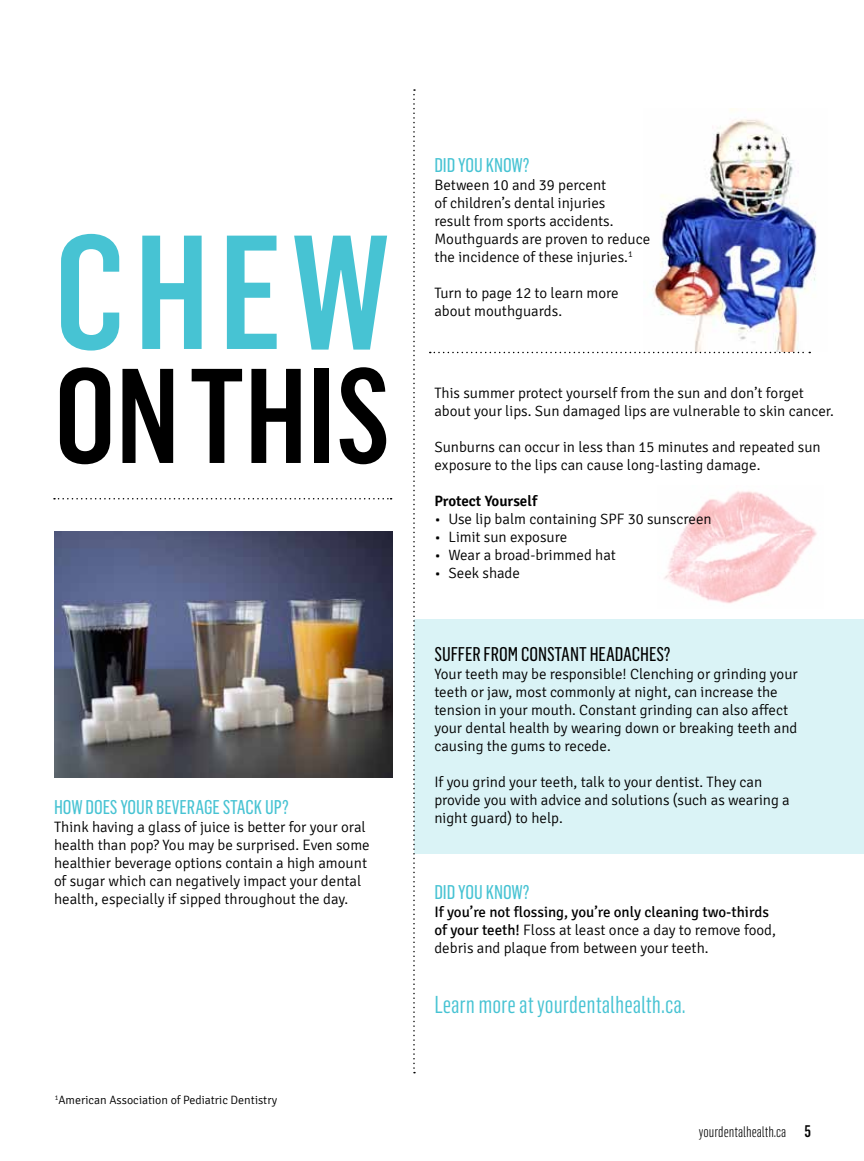
<style>
.page{position:relative;width:864px;height:1161px;background:#fff}
.page>*{position:absolute;margin:0;border:0;box-sizing:border-box;transform-origin:0 0}
.t1{font:500 159px "Flama Condensed";color:#47c3d3}
.t2{font:500 132px "Flama Condensed";color:#000}
.t3{font:24px "Flama Condensed";color:#47c3d3}
.t4{font:19.5px "Flama Condensed Basic";color:#47c3d3}
.t5{font:19.5px "Flama Condensed Basic";color:#000}
.t6{font:300 15px/18px "Signika";color:#000}
.t7{font:300 15px "Flama Condensed";color:#000}
.t8{font:600 15px "Signika";color:#000}
.t9{font:300 12px "Signika";color:#000}
.s1{font-weight:400}
.s2{font-weight:500;font-size:16.5px}
</style>
<div class="page">
<img style="left:650px;top:109px;width:167px;height:242px">
<div style="left:414px;top:619px;width:450px;height:235px;background:#daf3f6"></div>
<img style="left:664px;top:491px;width:153px;height:113px">
<svg style="left:413px;top:89px;width:2px;height:984px"></svg>
<svg style="left:54px;top:498px;width:338px;height:2px"></svg>
<img style="left:55px;top:531px;width:338px;height:247px">
<svg style="left:430px;top:352px;width:380px;height:1px"></svg>
<h1 class="t1" style="left:54px;top:192px;width:163px">CHEW</h1>
<h2 class="t2" style="left:54px;top:333px;width:237px">ON THIS</h2>
<h3 class="t4" style="left:54px;top:795px;width:236px">HOW DOES YOUR BEVERAGE STACK UP?</h3>
<p class="t6" style="left:54px;top:819px;width:317px">Think having a glass of juice is better for your oral health than pop? You may be surprised. Even some healthier beverage options contain a high amount of sugar which can negatively impact your dental health, especially if sipped throughout the day.</p>
<p class="t9" style="left:55px;top:1093px;width:224px"><sup>1</sup>American Association of Pediatric Dentistry</p>
<h3 class="t4" style="left:434px;top:153px;width:97px">DID YOU KNOW?</h3>
<p class="t6" style="left:434px;top:177px;width:217px">Between 10 and 39 percent<br>of children’s dental injuries<br>result from sports accidents.<br>Mouthguards are proven to reduce the incidence of these injuries.<sup>1</sup></p>
<p class="t6" style="left:434px;top:285px;width:186px">Turn to page 12 to learn more about mouthguards.</p>
<p class="t6" style="left:434px;top:384px;width:401px">This summer protect yourself from the sun and don’t forget about your lips. Sun damaged lips are vulnerable to skin cancer.</p>
<p class="t6" style="left:434px;top:438px;width:388px">Sunburns can occur in less than 15 minutes and repeated sun exposure to the lips can cause long-lasting damage.</p>
<p class="t8" style="left:434px;top:492px;width:104px">Protect Yourself</p>
<p class="t6" style="left:434px;top:510px;width:279px">• Use lip balm containing SPF 30 sunscreen</p>
<p class="t6" style="left:434px;top:528px;width:134px">• Limit sun exposure</p>
<p class="t6" style="left:434px;top:546px;width:183px">• Wear a broad-brimmed hat</p>
<p class="t6" style="left:434px;top:564px;width:87px">• Seek shade</p>
<h3 class="t5" style="left:434px;top:642px;width:9px">SUFFER</h3>
<h3 class="t5" style="left:484px;top:642px;width:10px">FROM</h3>
<h3 class="t5" style="left:521px;top:642px;width:151px">CONSTANT HEADACHES?</h3>
<p class="t6" style="left:434px;top:666px;width:365px">Your teeth may be responsible! Clenching or grinding your teeth or jaw, most commonly at night, can increase the tension in your mouth. Constant grinding can also affect your dental health by wearing down or breaking teeth and causing the gums to recede.</p>
<p class="t6" style="left:434px;top:774px;width:357px">If you grind your teeth, talk to your dentist. They can provide you with advice and solutions (such as wearing a night guard) to help.</p>
<h3 class="t4" style="left:434px;top:880px;width:97px">DID YOU KNOW?</h3>
<p class="t6" style="left:434px;top:903px;width:343px"><span class="s1">If you’re not flossing, you’re only cleaning two-thirds of your teeth!</span> Floss at least once a day to remove food, debris and plaque from between your teeth.</p>
<h3 class="t3" style="left:434px;top:989px;width:253px">Learn more at yourdentalhealth.ca.</h3>
<p class="t7" style="left:699px;top:1122px;width:114px">yourdentalhealth.ca <span class="s2">5</span></p>
</div>
